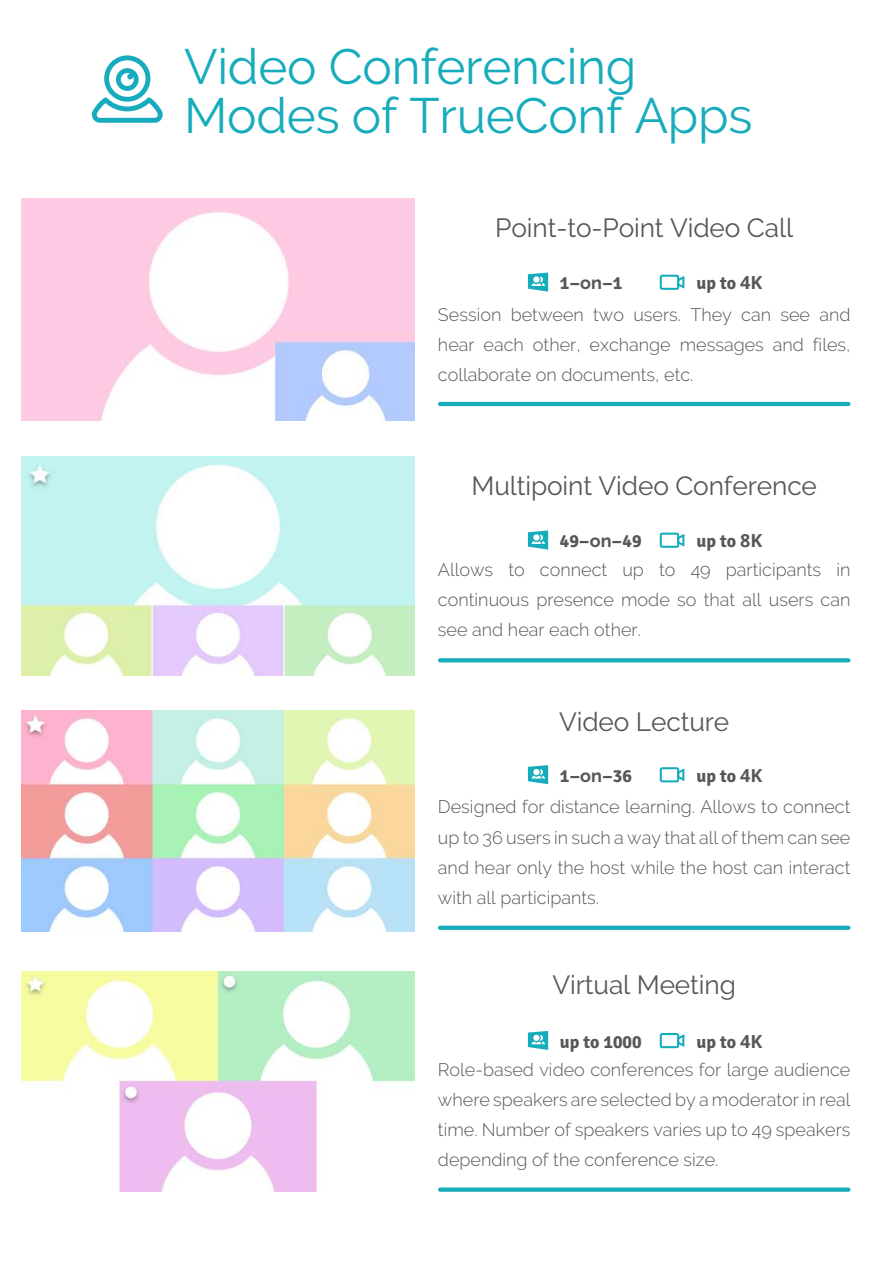
<style>
.page{position:relative;width:893px;height:1263px;background:#fff}
.page>*{position:absolute;margin:0;border:0;box-sizing:border-box;transform-origin:0 0}
.t1{font:49.5px/49.5px "Raleway";letter-spacing:-.005em;color:#17acbc}
.t2{font:26.25px "Raleway";letter-spacing:-.005em;color:#575756}
.t3{font:300 18px/30px "Raleway";color:#575756;text-align:justify}
.t4{font:700 18px "Signika";color:#575756}
.t5{font:700 18px "Raleway";color:#575756}
.s1{font-family:"Signika"}
.s2{font-family:"Open Sans"}
.s3{font-family:"Raleway"}
</style>
<div class="page">
<hr style="left:438px;top:402px;width:412px;height:4px;background:#17acbc;border-radius:2px">
<svg style="left:438px;top:658px;width:412px;height:4px;fill:#17acbc"></svg>
<svg style="left:438px;top:926px;width:412px;height:4px;fill:#17acbc"></svg>
<div style="left:438px;top:1187px;width:412px;height:5px;background:#17acbc;border-radius:2px"></div>
<svg style="left:528px;top:273px;width:20px;height:19px"></svg>
<svg style="left:660px;top:275px;width:24px;height:15px"></svg>
<svg style="left:528px;top:530px;width:20px;height:20px"></svg>
<svg style="left:660px;top:533px;width:24px;height:15px"></svg>
<svg style="left:528px;top:765px;width:20px;height:19px"></svg>
<svg style="left:660px;top:767px;width:24px;height:15px"></svg>
<svg style="left:528px;top:1031px;width:20px;height:19px"></svg>
<svg style="left:660px;top:1033px;width:24px;height:15px"></svg>
<img style="left:22px;top:199px;width:392px;height:222px">
<img style="left:22px;top:456px;width:392px;height:219px">
<img style="left:21px;top:711px;width:393px;height:221px">
<img style="left:21px;top:972px;width:393px;height:220px">
<svg style="left:91px;top:55px;width:72px;height:68px"></svg>
<h1 class="t1" style="left:184px;top:41px;width:570px">Video Conferencing<br>Modes of TrueConf Apps</h1>
<h2 class="t2" style="left:495px;top:212px;width:299px">Point-to-Point Video Call</h2>
<p class="t5" style="left:560px;top:273px;width:64px"><span class="s1">1</span>–on–<span class="s1">1</span></p>
<p class="t4" style="left:697px;top:273px;width:67px">up to <span class="s2">4K</span></p>
<p class="t3" style="left:438px;top:299px;width:414px">Session between two users. They can see and hear each other, exchange messages and files, collaborate on documents, etc.</p>
<h2 class="t2" style="left:471px;top:470px;width:347px">Multipoint Video Conference</h2>
<p class="t4" style="left:560px;top:530px;width:83px">49<span class="s3">–on–</span>49</p>
<p class="t4" style="left:697px;top:530px;width:67px">up to <span class="s2">8K</span></p>
<p class="t3" style="left:438px;top:555px;width:414px">Allows to connect up to 49 participants in continuous presenсe mode so that all users can see and hear each other.</p>
<h2 class="t2" style="left:559px;top:706px;width:172px">Video Lecture</h2>
<p class="t5" style="left:560px;top:765px;width:74px"><span class="s1">1</span>–on–<span class="s1">36</span></p>
<p class="t4" style="left:697px;top:765px;width:67px">up to <span class="s2">4K</span></p>
<p class="t3" style="left:438px;top:792px;width:414px">Designed for distance learning. Allows to connect up to 36 users in such a way that all of them can see and hear only the host while the host can interact with all participants.</p>
<h2 class="t2" style="left:553px;top:969px;width:185px">Virtual Meeting</h2>
<p class="t4" style="left:560px;top:1031px;width:83px">up to 1000</p>
<p class="t4" style="left:697px;top:1031px;width:67px">up to <span class="s2">4K</span></p>
<p class="t3" style="left:438px;top:1054px;width:414px">Role-based video conferences for large audience where speakers are selected by a moderator in real time. Number of speakers varies up to 49 speakers depending of the conference size.</p>
</div>
